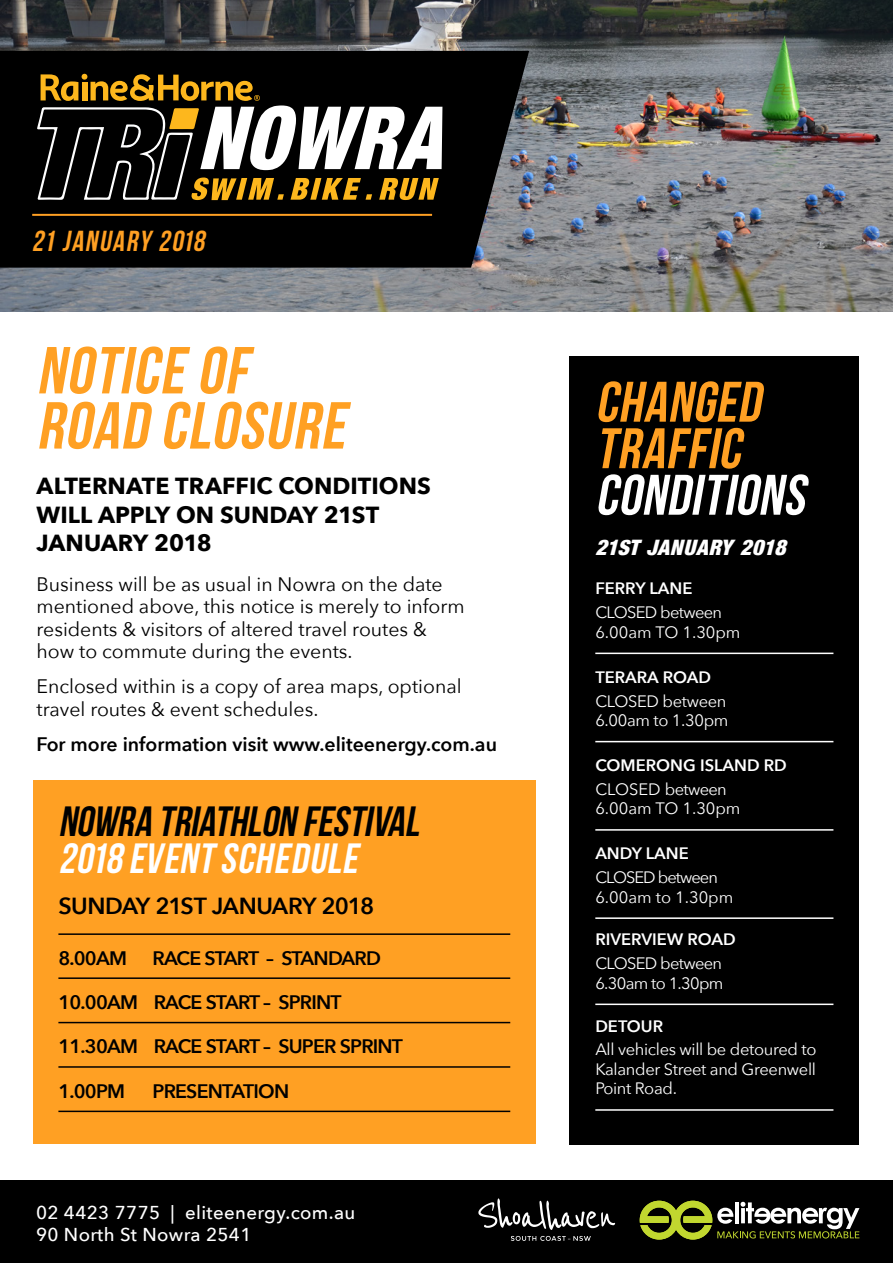
<style>
.page{position:relative;width:893px;height:1263px;background:#fff}
.page>*{position:absolute;margin:0;border:0;box-sizing:border-box;transform-origin:0 0}
.t1{font:86.7px "Harvest Ital";letter-spacing:.025em;color:#fff;scale:.9 1}
.t2{font:italic 66.3px/55.2px "Bebas Neue";color:#ffa023}
.t3{font:italic 57px/46.5px "Bebas Neue";color:#ffa023}
.t4{font:italic 57px "Bebas Neue";color:#fff}
.t5{font:italic 42.3px "Bebas Neue";color:#000}
.t6{font:italic 42.3px "Bebas Neue";color:#fff}
.t7{font:italic 28.95px "Bebas Neue";color:#ffa023}
.t8{font:700 23.25px/28.5px "Avenir Next";color:#000}
.t9{font:600 23.25px "Avenir Next";letter-spacing:-.03em;color:#000}
.t10{font:21.3px "Harvest Ital";letter-spacing:.02em;color:#fff}
.t11{font:19.5px/22.5px "Avenir Next";color:#000}
.t12{font:600 19.5px "Avenir Next";letter-spacing:-.04em;color:#000}
.t13{font:600 19.5px "Avenir Next";color:#000}
.t14{font:500 18.6px/22.4px "Avenir Next";letter-spacing:.02em;color:#fff}
.t15{font:16.5px/19.5px "Avenir Next";letter-spacing:-.02em;color:#fff}
.t16{font:600 16.5px "Avenir Next";color:#fff}
.t17{font:16.5px/19.5px "Avenir Next";letter-spacing:-.04em;color:#fff}
.t18{font:16.5px/19.5px "Avenir Next";color:#fff}
.t19{font:16.5px/19.5px "Avenir Next";letter-spacing:-.06em;color:#fff}
</style>
<div class="page">
<img style="left:0;top:0;width:893px;height:311px">
<div style="left:570px;top:356px;width:289px;height:788px;background:#000"></div>
<hr style="left:595px;top:653px;width:238px;height:1px;background:#fff">
<hr style="left:595px;top:741px;width:238px;height:1px;background:#fff">
<hr style="left:595px;top:829px;width:238px;height:2px;background:#fff">
<hr style="left:595px;top:917px;width:238px;height:2px;background:#fff">
<hr style="left:595px;top:1003px;width:238px;height:2px;background:#fff">
<hr style="left:595px;top:1109px;width:238px;height:2px;background:#fff">
<div style="left:33px;top:780px;width:503px;height:364px;background:#ffa023"></div>
<hr style="left:58px;top:933px;width:452px;height:2px;background:#000">
<hr style="left:58px;top:977px;width:452px;height:2px;background:#000">
<hr style="left:58px;top:1022px;width:452px;height:1px;background:#000">
<hr style="left:58px;top:1066px;width:452px;height:2px;background:#000">
<hr style="left:58px;top:1110px;width:452px;height:2px;background:#000">
<svg style="left:0;top:51px;width:529px;height:217px;background:#0a0a0b"></svg>
<svg style="left:37px;top:107px;width:247px;height:93px;background:#272218"></svg>
<svg style="left:291px;top:178px;width:81px;height:22px;background:#7e5b0e"></svg>
<svg style="left:379px;top:178px;width:60px;height:22px"></svg>
<svg style="left:41px;top:74px;width:219px;height:27px;background:#6f500c"></svg>
<hr style="left:32px;top:214px;width:400px;height:2px;background:#ffa023">
<div style="left:0;top:1180px;width:893px;height:83px;background:#000"></div>
<svg style="left:640px;top:1201px;width:219px;height:38px"></svg>
<svg style="left:478px;top:1198px;width:137px;height:43px"></svg>
<h1 class="t1" style="left:197px;top:89px;width:272px">NOWRA</h1>
<h3 class="t7" style="left:32px;top:225px;width:179px">21 JANUARY 2018</h3>
<h2 class="t2" style="left:37px;top:342px;width:322px">NOTICE OF<br>ROAD CLOSURE</h2>
<p class="t8" style="left:37px;top:471px;width:396px">ALTERNATE TRAFFIC CONDITIONS<br>WILL APPLY ON SUNDAY 21ST<br>JANUARY 2018</p>
<p class="t11" style="left:37px;top:572px;width:430px">Business will be as usual in Nowra on the date mentioned above, this notice is merely to inform residents &amp; visitors of altered travel routes &amp; how to commute during the events.</p>
<p class="t11" style="left:37px;top:674px;width:427px">Enclosed within is a copy of area maps, optional travel routes &amp; event schedules.</p>
<p class="t13" style="left:37px;top:728px;width:462px">For more information visit www.eliteenergy.com.au</p>
<h3 class="t5" style="left:58px;top:798px;width:370px">NOWRA TRIATHLON FESTIVAL</h3>
<h3 class="t6" style="left:58px;top:835px;width:308px">2018 EVENT SCHEDULE</h3>
<p class="t9" style="left:58px;top:886px;width:317px">SUNDAY 21ST JANUARY 2018</p>
<p class="t12" style="left:58px;top:941px;width:70px">8.00AM</p>
<p class="t12" style="left:153px;top:941px;width:230px">RACE START – STANDARD</p>
<p class="t12" style="left:58px;top:985px;width:285px">10.00AM RACE START – SPRINT</p>
<p class="t12" style="left:58px;top:1030px;width:346px">11.30AM RACE START – SUPER SPRINT</p>
<p class="t12" style="left:58px;top:1074px;width:68px">1.00PM</p>
<p class="t12" style="left:153px;top:1074px;width:138px">PRESENTATION</p>
<p class="t14" style="left:36px;top:1200px;width:321px">02 4423 7775 | eliteenergy.com.au<br>90 North St Nowra 2541</p>
<h3 class="t3" style="left:595px;top:378px;width:177px">CHANGED<br>TRAFFIC</h3>
<h3 class="t4" style="left:595px;top:464px;width:221px">CONDITIONS</h3>
<p class="t10" style="left:595px;top:536px;width:192px">21ST JANUARY 2018</p>
<p class="t16" style="left:595px;top:574px;width:99px">FERRY LANE</p>
<p class="t17" style="left:595px;top:602px;width:147px">CLOSED between<br>6.00am TO 1.30pm</p>
<p class="t16" style="left:595px;top:663px;width:117px">TERARA ROAD</p>
<p class="t15" style="left:595px;top:690px;width:135px">CLOSED between<br>6.00am to 1.30pm</p>
<p class="t16" style="left:595px;top:751px;width:193px">COMERONG ISLAND RD</p>
<p class="t18" style="left:595px;top:779px;width:147px">CLOSED between<br>6.00am TO 1.30pm</p>
<p class="t16" style="left:595px;top:839px;width:95px">ANDY LANE</p>
<p class="t19" style="left:595px;top:867px;width:139px">CLOSED between<br>6.00am to 1.30pm</p>
<p class="t16" style="left:595px;top:925px;width:142px">RIVERVIEW ROAD</p>
<p class="t17" style="left:595px;top:953px;width:130px">CLOSED between<br>6.30am to 1.30pm</p>
<p class="t16" style="left:595px;top:1012px;width:69px">DETOUR</p>
<p class="t15" style="left:595px;top:1039px;width:223px;text-align:justify">All vehicles will be detoured to Kalander Street and Greenwell Point Road.</p>
</div>
